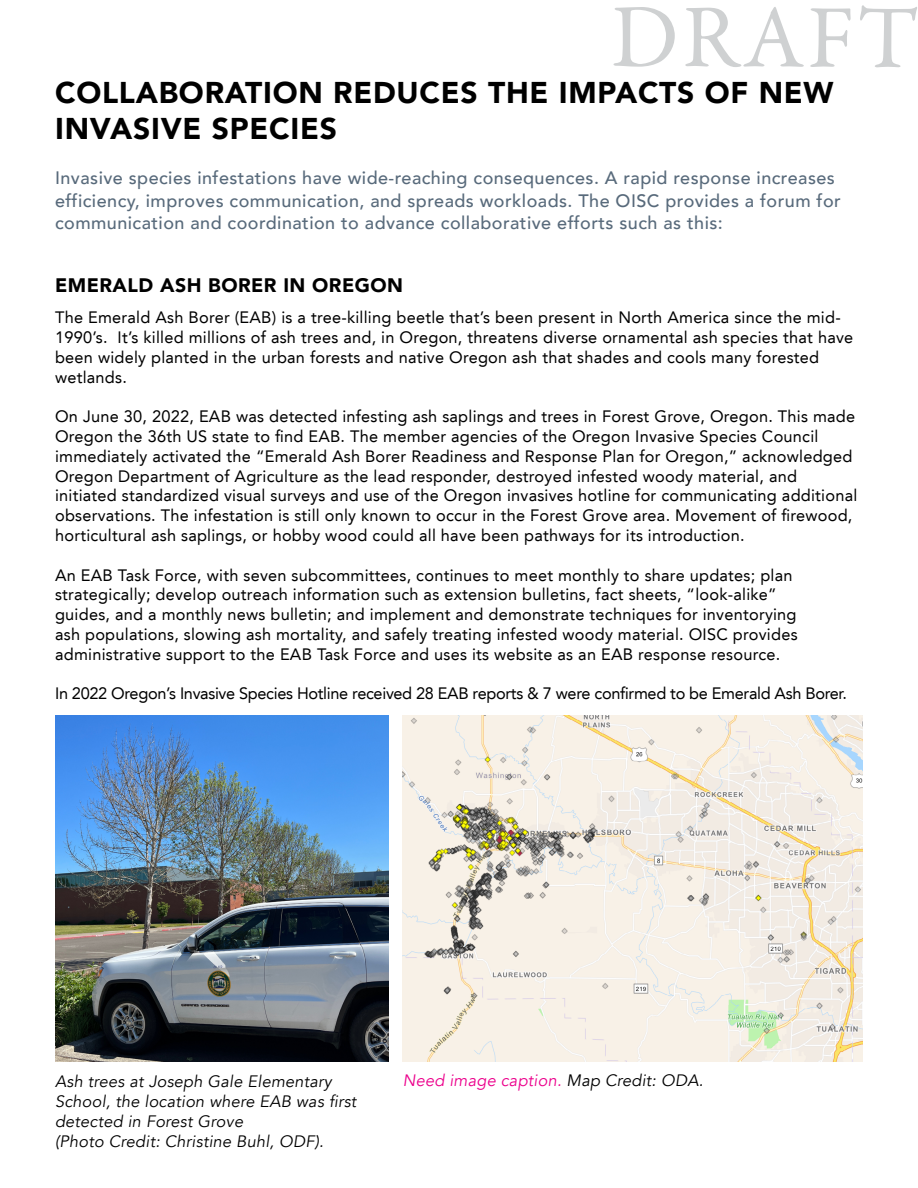
<style>
.page{position:relative;width:918px;height:1188px;background:#fff}
.page>*{position:absolute;margin:0;border:0;box-sizing:border-box;transform-origin:0 0}
.t1{font:90px "Garamond Premr Pro";letter-spacing:.035em;color:#cfd1d2}
.t2{font:900 30px/36px "Avenir";letter-spacing:.025em;color:#000}
.t3{font:900 19.5px "Avenir";letter-spacing:.025em;color:#000}
.t4{font:500 18px/22.5px "Avenir";letter-spacing:.025em;color:#586a7b}
.t5{font:16.5px/19.8px "Avenir LT";letter-spacing:.015em;color:#000}
.t6{font:italic 16.5px/19.8px "Avenir";letter-spacing:.015em;color:#000}
.t7{font:16.5px "Avenir LT";letter-spacing:-.02em;color:#000}
.t8{font:italic 16.5px "Avenir";letter-spacing:.015em;color:#ec008c}
.s1{color:#000}
</style>
<div class="page">
<img style="left:403px;top:716px;width:460px;height:346px">
<img style="left:55px;top:716px;width:334px;height:346px">
<h1 class="t1" style="left:611px;top:-16px;width:308px">DRAFT</h1>
<h2 class="t2" style="left:55px;top:74px;width:780px">COLLABORATION REDUCES THE IMPACTS OF NEW<br>INVASIVE SPECIES</h2>
<p class="t4" style="left:55px;top:166px;width:787px">Invasive species infestations have wide-reaching consequences. A rapid response increases efficiency, improves communication, and spreads workloads. The OISC provides a forum for communication and coordination to advance collaborative efforts such as this:</p>
<p class="t3" style="left:55px;top:269px;width:350px">EMERALD ASH BORER IN OREGON</p>
<p class="t5" style="left:55px;top:308px;width:800px">The Emerald Ash Borer (EAB) is a tree-killing beetle that’s been present in North America since the mid-1990’s. It’s killed millions of ash trees and, in Oregon, threatens diverse ornamental ash species that have been widely planted in the urban forests and native Oregon ash that shades and cools many forested wetlands.</p>
<p class="t5" style="left:55px;top:407px;width:804px">On June 30, 2022, EAB was detected infesting ash saplings and trees in Forest Grove, Oregon. This made Oregon the 36th US state to find EAB. The member agencies of the Oregon Invasive Species Council immediately activated the “Emerald Ash Borer Readiness and Response Plan for Oregon,” acknowledged Oregon Department of Agriculture as the lead responder, destroyed infested woody material, and initiated standardized visual surveys and use of the Oregon invasives hotline for communicating additional observations. The infestation is still only known to occur in the Forest Grove area. Movement of firewood, horticultural ash saplings, or hobby wood could all have been pathways for its introduction.</p>
<p class="t5" style="left:55px;top:565px;width:744px">An EAB Task Force, with seven subcommittees, continues to meet monthly to share updates; plan strategically; develop outreach information such as extension bulletins, fact sheets, “look-alike” guides, and a monthly news bulletin; and implement and demonstrate techniques for inventorying ash populations, slowing ash mortality, and safely treating infested woody material. OISC provides administrative support to the EAB Task Force and uses its website as an EAB response resource.</p>
<p class="t7" style="left:55px;top:684px;width:794px">In 2022 Oregon’s Invasive Species Hotline received 28 EAB reports &amp; 7 were confirmed to be Emerald Ash Borer.</p>
<p class="t6" style="left:55px;top:1072px;width:303px">Ash trees at Joseph Gale Elementary School, the location where EAB was first detected in Forest Grove<br>(Photo Credit: Christine Buhl, ODF).</p>
<p class="t8" style="left:403px;top:1071px;width:302px">Need image caption. <span class="s1">Map Credit: ODA.</span></p>
</div>
